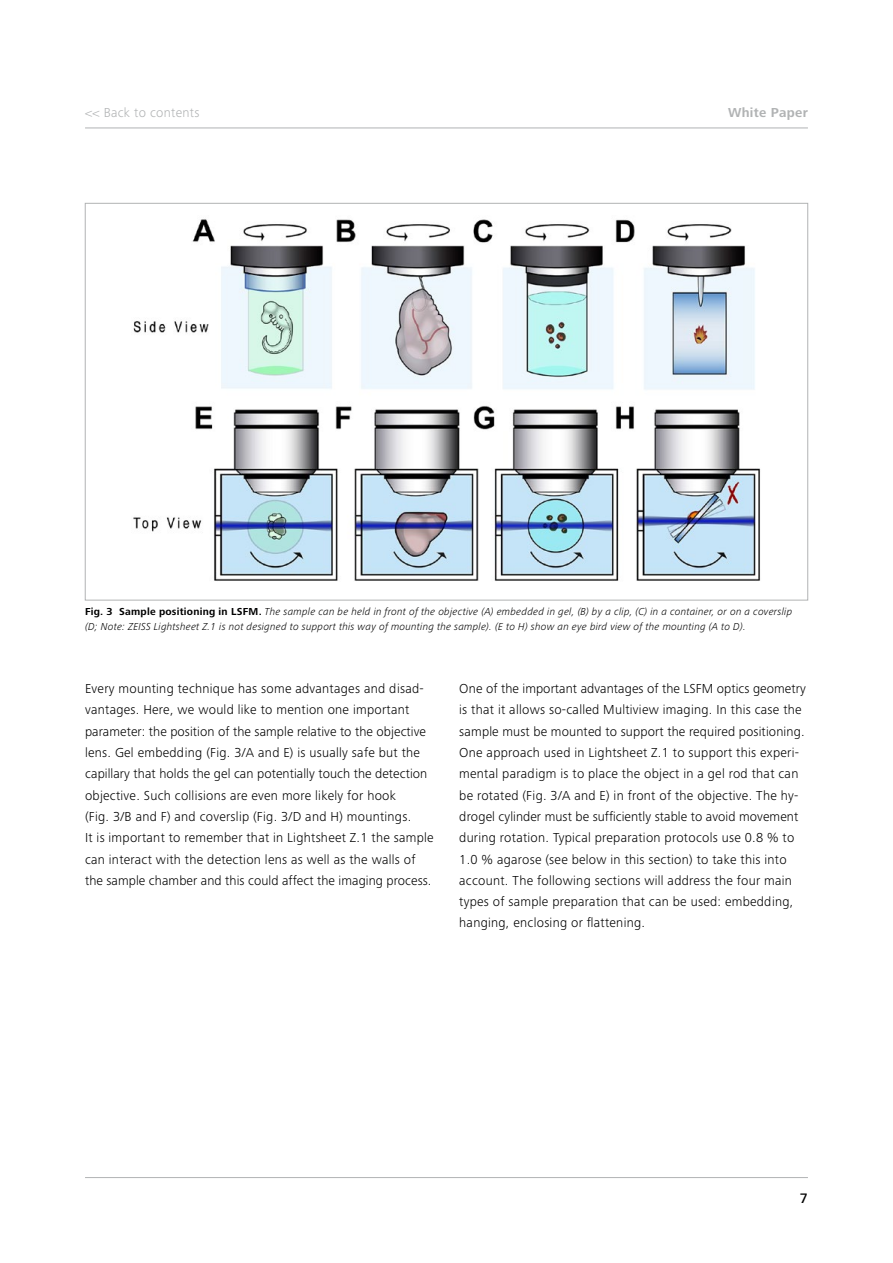
<style>
.page{position:relative;width:893px;height:1263px;background:#fff}
.page>*{position:absolute;margin:0;border:0;box-sizing:border-box;transform-origin:0 0}
.t1{font:500 14.25px "Zeiss Frutiger Next Pro";color:#000}
.copy_9_lt{font:300 13.5px/21.3px "Zeiss Frutiger Next Pro";letter-spacing:.02em;color:#000}
.t2{font:300 13.5px "Zeiss Frutiger Next Pro";letter-spacing:.02em;color:#b1b3b4}
.t3{font:700 13.5px "Zeiss Frutiger Next Pro";letter-spacing:.02em;color:#b1b3b4}
.caption_7_lt_it{font:italic 300 10.5px/15px "Zeiss Frutiger Next Pro";letter-spacing:.02em;color:#000}
.s1{font-weight:700;font-style:normal}
</style>
<div class="page">
<hr style="left:85px;top:128px;width:723px;height:1px;background:#b1b3b4">
<hr style="left:85px;top:1177px;width:723px;height:1px;background:#b1b3b4">
<img style="left:133px;top:219px;width:628px;height:362px">
<p class="t2" style="left:85px;top:105px;width:116px">&lt;&lt; Back to contents</p>
<p class="t3" style="left:728px;top:105px;width:81px">White Paper</p>
<p class="caption_7_lt_it" style="left:85px;top:604px;width:709px"><span class="s1">Fig. 3 Sample positioning in LSFM.</span> The sample can be held in front of the objective (A) embedded in gel, (B) by a clip, (C) in a container, or on a coverslip (D; Note: ZEISS Lightsheet Z.1 is not designed to support this way of mounting the sample). (E to H) show an eye bird view of the mounting (A to D).</p>
<p class="copy_9_lt" style="left:85px;top:678px;width:350px">Every mounting technique has some advantages and disad&shy;vantages. Here, we would like to mention one important parameter: the position of the sample relative to the objective lens. Gel embedding (Fig. 3/A and E) is usually safe but the capillary that holds the gel can potentially touch the detection objective. Such collisions are even more likely for hook<br>(Fig. 3/B and F) and coverslip (Fig. 3/D and H) mountings.<br>It is important to remember that in Lightsheet Z.1 the sample can interact with the detection lens as well as the walls of the sample chamber and this could affect the imaging process.</p>
<p class="copy_9_lt" style="left:459px;top:678px;width:348px">One of the important advantages of the LSFM optics geometry is that it allows so-called Multiview imaging. In this case the sample must be mounted to support the required positioning.<br>One approach used in Lightsheet Z.1 to support this experi&shy;mental paradigm is to place the object in a gel rod that can be rotated (Fig. 3/A and E) in front of the objective. The hy&shy;drogel cylinder must be sufficiently stable to avoid movement during rotation. Typical preparation protocols use 0.8 % to 1.0 % agarose (see below in this section) to take this into account. The following sections will address the four main types of sample preparation that can be used: embedding, hanging, enclosing or flattening.</p>
<p class="t1" style="left:800px;top:1190px;width:10px">7</p>
</div>
